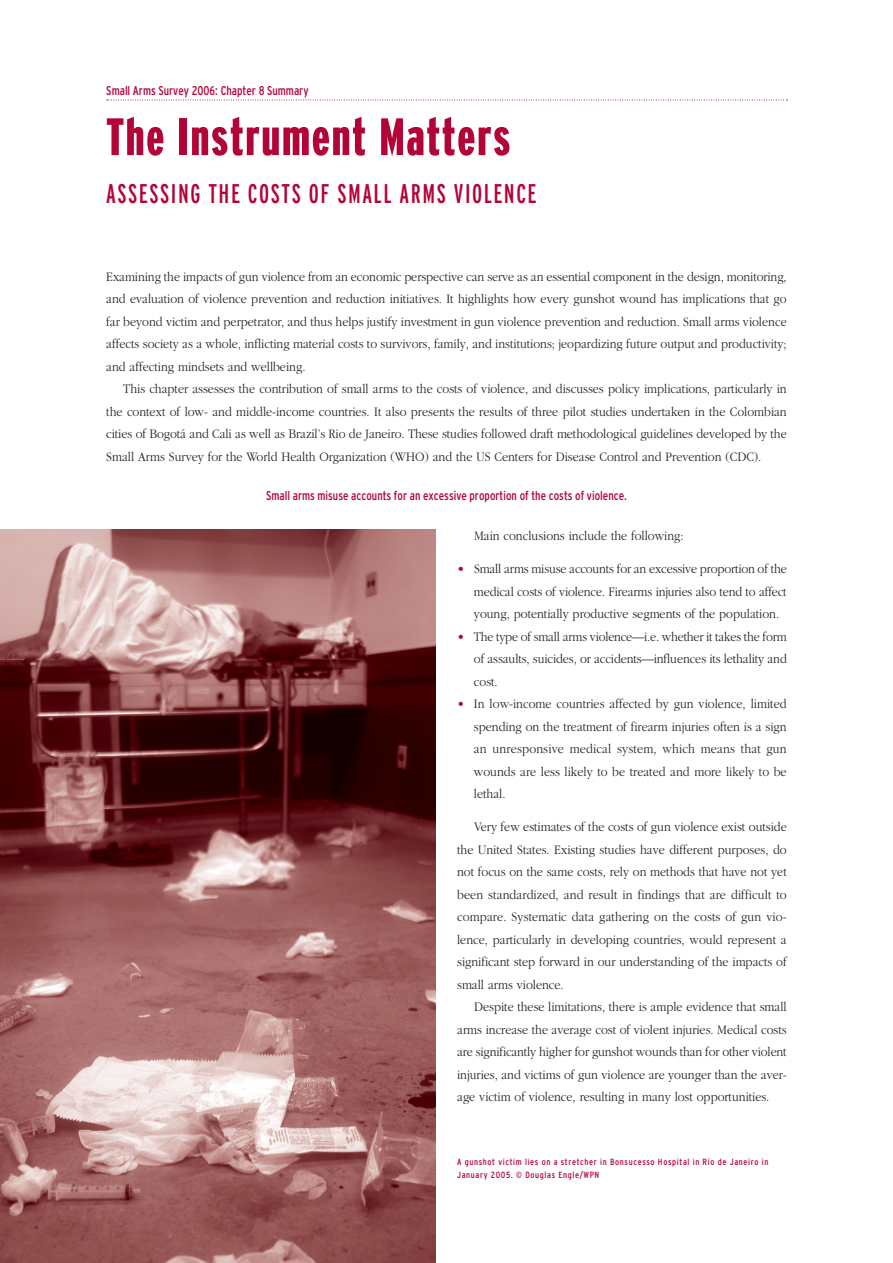
<style>
.page{position:relative;width:893px;height:1263px;background:#fff}
.page>*{position:absolute;margin:0;border:0;box-sizing:border-box;transform-origin:0 0}
.t1{font:900 extra-condensed 52.5px "Interstate";letter-spacing:.035em;color:#b30437}
.t2{font:extra-condensed 27px "Interstate";letter-spacing:.055em;color:#b30437}
.t3{font:300 13.5px/22.5px "Garamond";color:#231f20;text-align:justify;scale:.9 1}
.t4{font:condensed 12.75px "Interstate";color:#b30437;scale:.95 1}
.t5{font:condensed 9px/12.8px "Interstate";letter-spacing:.07em;color:#b30437}
.s1{color:#b30437}
</style>
<div class="page">
<svg style="left:107px;top:100px;width:680px;height:1px"></svg>
<img style="left:0;top:530px;width:436px;height:733px">
<p class="t4" style="left:106px;top:86px;width:214px">Small Arms Survey 2006: Chapter 8 Summary</p>
<h1 class="t1" style="left:106px;top:116px;width:405px">The Instrument Matters</h1>
<h2 class="t2" style="left:106px;top:183px;width:432px">ASSESSING THE COSTS OF SMALL ARMS VIOLENCE</h2>
<p class="t3" style="left:106px;top:266px;width:757px">Examining the impacts of gun violence from an economic perspective can serve as an essential component in the design, monitoring, and evaluation of violence prevention and reduction initiatives. It highlights how every gunshot wound has implications that go far beyond victim and perpetrator, and thus helps justify investment in gun violence prevention and reduction. Small arms violence affects society as a whole, inflicting material costs to survivors, family, and institutions; jeopardizing future output and productivity; and affecting mindsets and wellbeing.</p>
<p class="t3" style="left:106px;top:379px;width:757px;text-indent:17px">This chapter assesses the contribution of small arms to the costs of violence, and discusses policy implications, particularly in the context of low- and middle-income countries. It also presents the results of three pilot studies undertaken in the Colombian cities of Bogotá and Cali as well as Brazil’s Rio de Janeiro. These studies followed draft methodological guidelines developed by the Small Arms Survey for the World Health Organization (WHO) and the US Centers for Disease Control and Prevention (CDC).</p>
<p class="t4" style="left:266px;top:491px;width:381px">Small arms misuse accounts for an excessive proportion of the costs of violence.</p>
<p class="t3" style="left:474px;top:525px;width:234px">Main conclusions include the following:</p>
<p class="t3" style="left:474px;top:559px;width:349px;text-indent:-17px"><span class="s1">•</span> Small arms misuse accounts for an excessive proportion of the medical costs of violence. Firearms injuries also tend to affect young, potentially productive segments of the population.</p>
<p class="t3" style="left:474px;top:626px;width:349px;text-indent:-17px"><span class="s1">•</span> The type of small arms violence—i.e. whether it takes the form of assaults, suicides, or accidents—influences its lethality and cost.</p>
<p class="t3" style="left:474px;top:694px;width:349px;text-indent:-17px"><span class="s1">•</span> In low-income countries affected by gun violence, limited spending on the treatment of firearm injuries often is a sign an unresponsive medical system, which means that gun wounds are less likely to be treated and more likely to be lethal.</p>
<p class="t3" style="left:457px;top:817px;width:368px;text-indent:17px">Very few estimates of the costs of gun violence exist outside the United States. Existing studies have different purposes, do not focus on the same costs, rely on methods that have not yet been standardized, and result in findings that are difficult to compare. Systematic data gathering on the costs of gun vio&shy;lence, particularly in developing countries, would represent a significant step forward in our understanding of the impacts of small arms violence.</p>
<p class="t3" style="left:457px;top:997px;width:368px;text-indent:17px">Despite these limitations, there is ample evidence that small arms increase the average cost of violent injuries. Medical costs are significantly higher for gunshot wounds than for other violent injuries, and victims of gun violence are younger than the aver&shy;age victim of violence, resulting in many lost opportunities.</p>
<p class="t5" style="left:457px;top:1156px;width:313px">A gunshot victim lies on a stretcher in Bonsucesso Hospital in Rio de Janeiro in<br>January 2005. © Douglas Engle/WPN</p>
</div>
